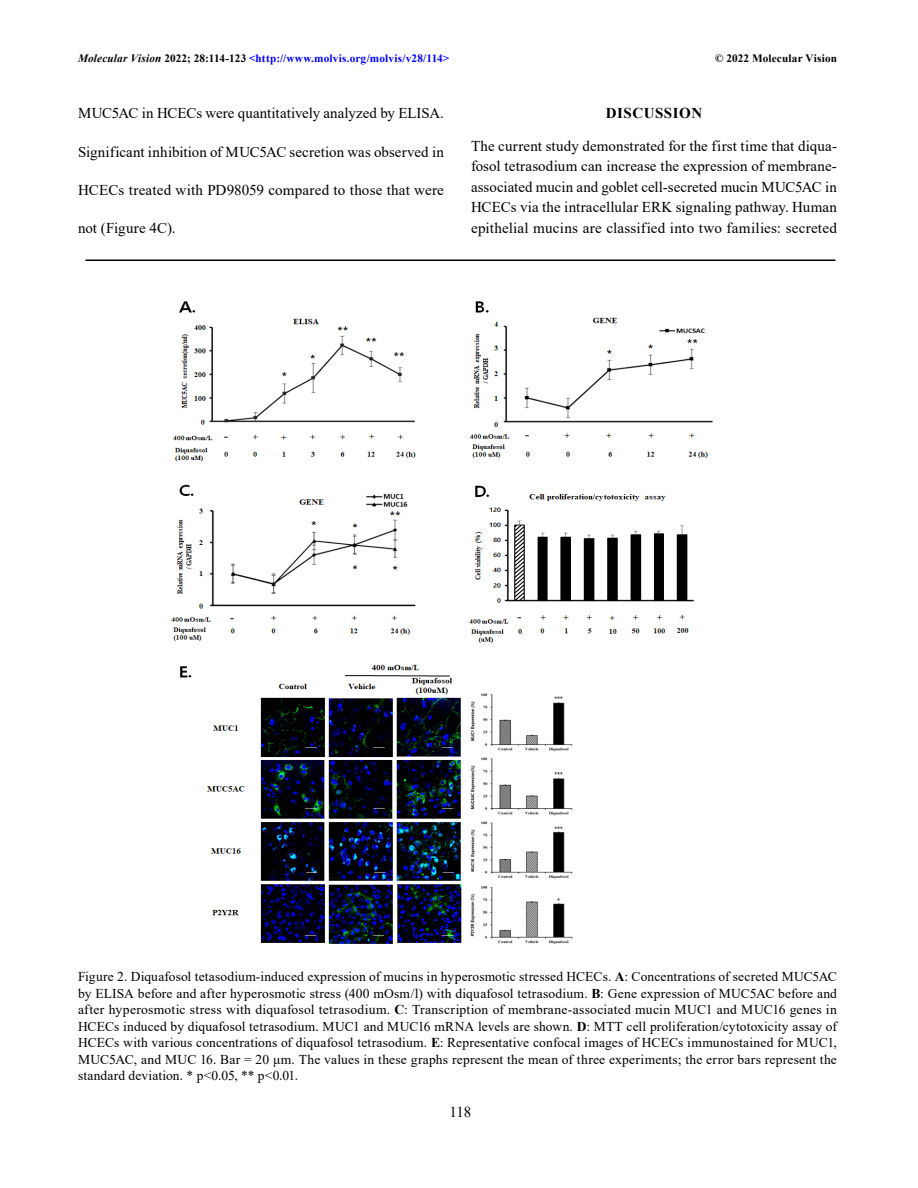
<style>
.page{position:relative;width:918px;height:1188px;background:#fff}
.page>*{position:absolute;margin:0;border:0;box-sizing:border-box;transform-origin:0 0}
.Para_No_Ind{font:15px/20.5px "Times New Roman";letter-spacing:.005em;color:#000;text-align:justify}
.t1{font:700 15px "Times New Roman";letter-spacing:.035em;color:#000}
.Fig_Caption{font:13.5px/16.5px "Times New Roman";letter-spacing:.01em;color:#000;text-align:justify}
.Header_Align_Left{font:700 11.25px "Times New Roman";letter-spacing:.015em;color:#00f}
.Header_Align_Right{font:700 11.25px "Times New Roman";letter-spacing:.015em;color:#000}
.s1{font-style:italic;color:#000}
.s2{color:#000}
.s3{font-weight:700}
</style>
<div class="page">
<img style="left:171px;top:301px;width:542px;height:643px">
<hr style="left:86px;top:260px;width:750px;height:1px;background:#000">
<p class="Header_Align_Left" style="left:78px;top:50px;width:373px"><span class="s1">Molecular Vision</span> <span class="s2">2022; 28:114-123</span> &lt;http://www.molvis.org/molvis/v28/114&gt;</p>
<p class="Header_Align_Right" style="left:715px;top:50px;width:123px">© 2022 Molecular Vision</p>
<p class="Para_No_Ind" style="left:78px;top:103px;width:367px">MUC5AC in HCECs were quantitatively analyzed by ELISA.</p>
<p class="Para_No_Ind" style="left:78px;top:141px;width:367px">Significant inhibition of MUC5AC secretion was observed in</p>
<p class="Para_No_Ind" style="left:78px;top:179px;width:367px">HCECs treated with PD98059 compared to those that were</p>
<p class="Para_No_Ind" style="left:78px;top:217px;width:99px">not (Figure 4C).</p>
<h1 class="t1" style="left:606px;top:102px;width:98px">DISCUSSION</h1>
<p class="Para_No_Ind" style="left:471px;top:135px;width:368px">The current study demonstrated for the first time that diqua&shy;fosol tetrasodium can increase the expression of membrane&shy;associated mucin and goblet cell-secreted mucin MUC5AC in HCECs via the intracellular ERK signaling pathway. Human epithelial mucins are classified into two families: secreted</p>
<p class="Fig_Caption" style="left:78px;top:968px;width:761px">Figure 2. Diquafosol tetasodium-induced expression of mucins in hyperosmotic stressed HCECs. <span class="s3">A</span>: Concentrations of secreted MUC5AC by ELISA before and after hyperosmotic stress (400 mOsm/l) with diquafosol tetrasodium. <span class="s3">B</span>: Gene expression of MUC5AC before and after hyperosmotic stress with diquafosol tetrasodium. <span class="s3">C</span>: Transcription of membrane-associated mucin MUC1 and MUC16 genes in HCECs induced by diquafosol tetrasodium. MUC1 and MUC16 mRNA levels are shown. <span class="s3">D</span>: MTT cell proliferation/cytotoxicity assay of HCECs with various concentrations of diquafosol tetrasodium. <span class="s3">E</span>: Representative confocal images of HCECs immunostained for MUC1, MUC5AC, and MUC 16. Bar = 20 μm. The values in these graphs represent the mean of three experiments; the error bars represent the standard deviation. * p&lt;0.05, ** p&lt;0.01.</p>
<p class="Para_No_Ind" style="left:450px;top:1102px;width:23px">118</p>
</div>
